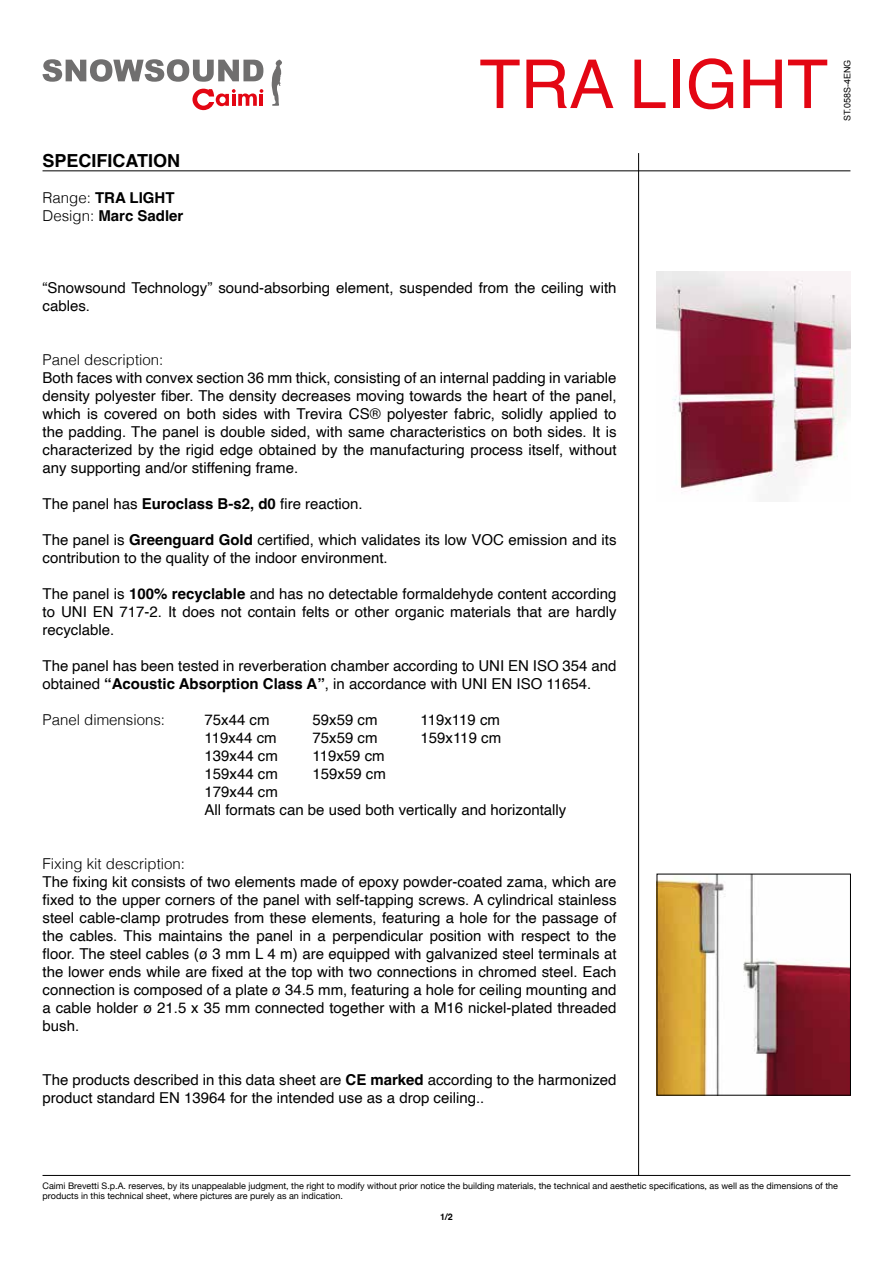
<style>
.page{position:relative;width:893px;height:1263px;background:#fff}
.page>*{position:absolute;margin:0;border:0;box-sizing:border-box;transform-origin:0 0}
.t1{font:67.5px "Helvetica";color:#e30613}
.t2{font:700 18px "Helvetica";color:#000}
.t3{font:15px/18px "Helvetica";color:#000}
.t4{font:300 15px "Helvetica";color:#000}
.t5{font:700 15px/18px "Helvetica";color:#000}
.t6{font:9px/10.8px "Helvetica Neue";color:#000}
.t7{font:9px "Arial";color:#000}
.t8{font:700 9px "Helvetica";color:#000}
.s1{font-weight:300}
.s2{font-weight:700}
</style>
<div class="page">
<hr style="left:43px;top:170px;width:807px;height:1px;background:#000">
<hr style="left:43px;top:1175px;width:807px;height:1px;background:#000">
<hr style="left:638px;top:153px;width:1px;height:1022px;background:#000">
<img style="left:657px;top:271px;width:193px;height:221px">
<img style="left:659px;top:876px;width:190px;height:217px">
<svg style="left:43px;top:59px;width:220px;height:23px"></svg>
<svg style="left:272px;top:60px;width:10px;height:46px"></svg>
<svg style="left:192px;top:89px;width:71px;height:21px"></svg>
<p class="t2" style="left:43px;top:149px;width:139px">SPECIFICATION</p>
<p class="t5" style="left:43px;top:190px;width:142px"><span class="s1">Range:</span> TRA LIGHT<br><span class="s1">Design:</span> Marc Sadler</p>
<h1 class="t1" style="left:479px;top:32px;width:350px">TRA LIGHT</h1>
<p class="t7" style="left:841px;top:121px;width:63px;rotate:-90deg">ST.058S-4ENG</p>
<p class="t3" style="left:43px;top:279px;width:575px">“Snowsound Technology” sound-absorbing element, suspended from the ceiling with cables.</p>
<p class="t4" style="left:43px;top:347px;width:122px">Panel description:</p>
<p class="t3" style="left:43px;top:369px;width:575px;text-align:justify">Both faces with convex section 36 mm thick, consisting of an internal padding in variable density polyester fiber. The density decreases moving towards the heart of the panel, which is covered on both sides with Trevira CS® polyester fabric, solidly applied to the padding. The panel is double sided, with same characteristics on both sides. It is characterized by the rigid edge obtained by the manufacturing process itself, without any supporting and/or stiffening frame.</p>
<p class="t3" style="left:43px;top:495px;width:322px">The panel has <span class="s2">Euroclass B-s2, d0</span> fire reaction.</p>
<p class="t3" style="left:43px;top:531px;width:576px">The panel is <span class="s2">Greenguard Gold</span> certified, which validates its low VOC emission and its contribution to the quality of the indoor environment.</p>
<p class="t3" style="left:43px;top:585px;width:575px;text-align:justify">The panel is <span class="s2">100% recyclable</span> and has no detectable formaldehyde content according to UNI EN 717-2. It does not contain felts or other organic materials that are hardly recyclable.</p>
<p class="t3" style="left:43px;top:657px;width:576px">The panel has been tested in reverberation chamber according to UNI EN ISO 354 and obtained <span class="s2">“Acoustic Absorption Class A”</span>, in accordance with UNI EN ISO 11654.</p>
<p class="t4" style="left:43px;top:707px;width:124px">Panel dimensions:</p>
<p class="t3" style="left:205px;top:711px;width:67px">75x44 cm</p>
<p class="t3" style="left:313px;top:711px;width:67px">59x59 cm</p>
<p class="t3" style="left:421px;top:711px;width:81px">119x119 cm</p>
<p class="t3" style="left:205px;top:729px;width:74px">119x44 cm</p>
<p class="t3" style="left:313px;top:729px;width:67px">75x59 cm</p>
<p class="t3" style="left:421px;top:729px;width:82px">159x119 cm</p>
<p class="t3" style="left:205px;top:747px;width:75px">139x44 cm</p>
<p class="t3" style="left:313px;top:747px;width:74px">119x59 cm</p>
<p class="t3" style="left:205px;top:765px;width:75px">159x44 cm</p>
<p class="t3" style="left:313px;top:765px;width:75px">159x59 cm</p>
<p class="t3" style="left:205px;top:783px;width:363px">179x44 cm<br>All formats can be used both vertically and horizontally</p>
<p class="t4" style="left:43px;top:851px;width:144px">Fixing kit description:</p>
<p class="t3" style="left:43px;top:873px;width:576px;text-align:justify">The fixing kit consists of two elements made of epoxy powder-coated zama, which are fixed to the upper corners of the panel with self-tapping screws. A cylindrical stainless steel cable-clamp protrudes from these elements, featuring a hole for the passage of the cables. This maintains the panel in a perpendicular position with respect to the floor. The steel cables (ø 3 mm L 4 m) are equipped with galvanized steel terminals at the lower ends while are fixed at the top with two connections in chromed steel. Each connection is composed of a plate ø 34.5 mm, featuring a hole for ceiling mounting and a cable holder ø 21.5 x 35 mm connected together with a M16 nickel-plated threaded bush.</p>
<p class="t3" style="left:43px;top:1071px;width:576px">The products described in this data sheet are <span class="s2">CE marked</span> according to the harmonized product standard EN 13964 for the intended use as a drop ceiling..</p>
<p class="t6" style="left:43px;top:1180px;width:797px">Caimi Brevetti S.p.A. reserves, by its unappealable judgment, the right to modify without prior notice the building materials, the technical and aesthetic specifications, as well as the dimensions of the products in this technical sheet, where pictures are purely as an indication.</p>
<p class="t8" style="left:440px;top:1212px;width:14px">1/2</p>
</div>
